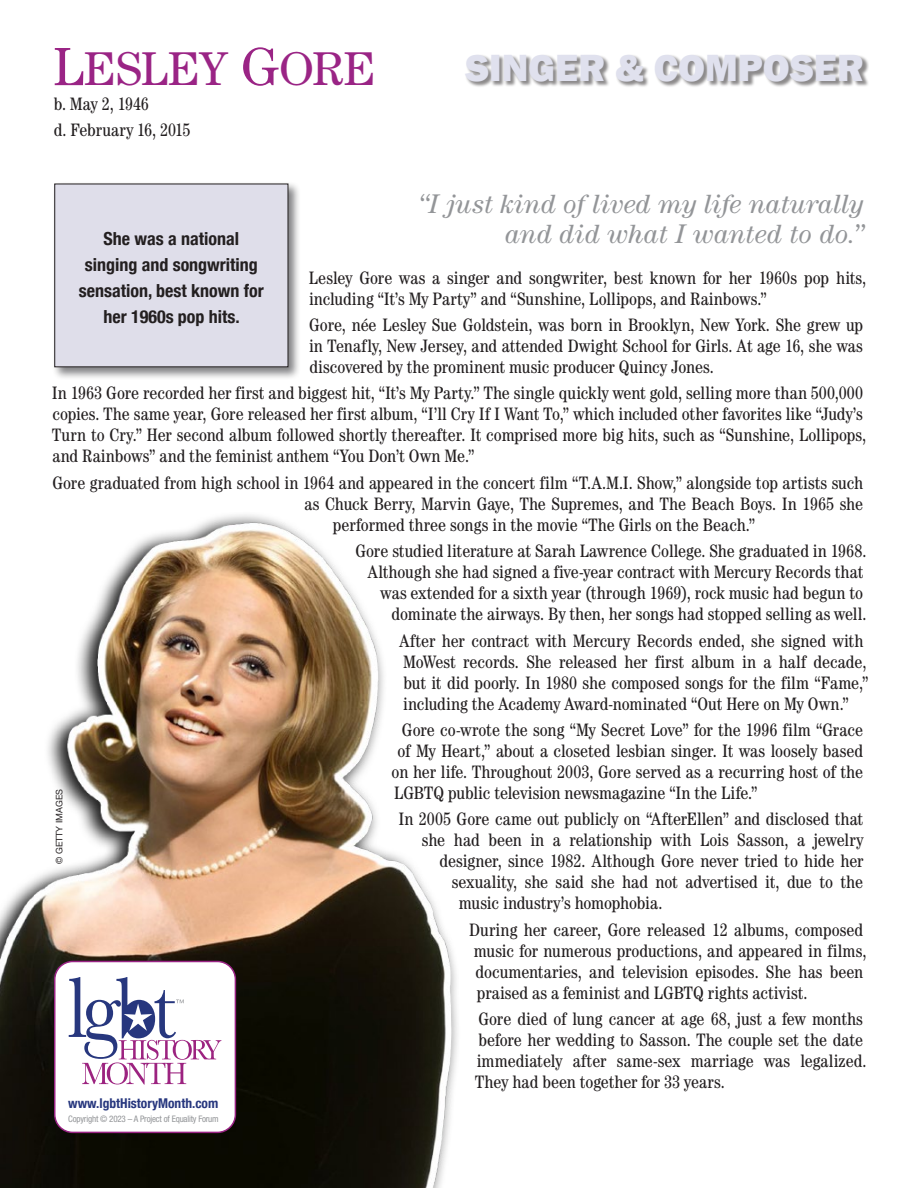
<style>
.page{position:relative;width:918px;height:1188px;background:#fff}
.page>*{position:absolute;margin:0;border:0;box-sizing:border-box;transform-origin:0 0}
.t1{font:47.55px "Century Book SC880";letter-spacing:-.01em;color:#9a2485}
.t2{font:800 39px "Franklin Gothic";color:#e0e1ee}
.BIO_TEXT{font:italic 27px/30px "Century Std";color:#939598;text-align:right}
._2016_Bio_Text{font:condensed 18px/21px "Century";color:#231f20}
.BoxTEXT{font:700 condensed 18px/26.2px "Helvetica Neue";color:#231f20;text-align:center}
.b_d__dates{font:condensed 18px "Century";letter-spacing:-.005em;color:#231f20}
.t3{font:700 condensed 13.5px "Helvetica Neue";color:#27377e}
.t4{font:condensed 9px "Helvetica Neue LT Std";letter-spacing:-.02em;color:#939598}
.t5{font:9px "Helvetica Neue";color:#231f20}
.s1{font-size:54px}
</style>
<div class="page">
<img style="left:0;top:514px;width:458px;height:674px">
<div style="left:55px;top:962px;width:180px;height:170px;background:#fff;border-radius:18px"></div>
<div style="left:54px;top:961px;width:182px;height:172px;border:2px solid #9a2485;border-radius:18px"></div>
<svg style="left:69px;top:977px;width:152px;height:108px"></svg>
<div style="left:465px;top:55px;width:404px;height:33px;background:#231f20;opacity:.52"></div>
<div style="left:52px;top:181px;width:249px;height:199px;background:#000007;opacity:.5"></div>
<div style="left:55px;top:184px;width:233px;height:183px;background:#dfdeea"></div>
<p class="t1" style="left:54px;top:41px;width:323px"><span class="s1">L</span>ESLEY <span class="s1">G</span>ORE</p>
<p class="b_d__dates" style="left:54px;top:94px;width:97px">b. May 2, 1946</p>
<p class="b_d__dates" style="left:54px;top:119px;width:138px">d. February 16, 2015</p>
<p class="t2" style="left:466px;top:43px;width:400px">SINGER &amp; COMPOSER</p>
<p class="BIO_TEXT" style="left:418px;top:189px;width:447px">“I just kind of lived my life naturally and did what I wanted to do.”</p>
<p class="BoxTEXT" style="left:79px;top:225px;width:186px">She was a national singing and songwriting sensation, best known for her 1960s pop hits.</p>
<p class="_2016_Bio_Text" style="left:309px;top:267px;width:559px">Lesley Gore was a singer and songwriter, best known for her 1960s pop hits, including “It’s My Party” and “Sunshine, Lollipops, and Rainbows.”</p>
<p class="_2016_Bio_Text" style="left:309px;top:314px;width:556px;text-align:justify">Gore, née Lesley Sue Goldstein, was born in Brooklyn, New York. She grew up in Tenafly, New Jersey, and attended Dwight School for Girls. At age 16, she was discovered by the prominent music producer Quincy Jones.</p>
<p class="_2016_Bio_Text" style="left:52px;top:383px;width:816px">In 1963 Gore recorded her first and biggest hit, “It’s My Party.” The single quickly went gold, selling more than 500,000 copies. The same year, Gore released her first album, “I’ll Cry If I Want To,” which included other favorites like “Judy’s Turn to Cry.” Her second album followed shortly thereafter. It comprised more big hits, such as “Sunshine, Lollipops, and Rainbows” and the feminist anthem “You Don’t Own Me.”</p>
<p class="_2016_Bio_Text" style="left:52px;top:472px;width:812px">Gore graduated from high school in 1964 and appeared in the concert film “T.A.M.I. Show,” alongside top artists such</p>
<p class="_2016_Bio_Text" style="left:305px;top:493px;width:560px">as Chuck Berry, Marvin Gaye, The Supremes, and The Beach Boys. In 1965 she</p>
<p class="_2016_Bio_Text" style="left:333px;top:514px;width:424px">performed three songs in the movie “The Girls on the Beach.”</p>
<p class="_2016_Bio_Text" style="left:355px;top:540px;width:513px;text-align:right">Gore studied literature at Sarah Lawrence College. She graduated in 1968.<br>Although she had signed a five-year contract with Mercury Records that was extended for a sixth year (through 1969), rock music had begun to dominate the airways. By then, her songs had stopped selling as well.</p>
<p class="_2016_Bio_Text" style="left:399px;top:630px;width:471px">After her contract with Mercury Records ended, she signed with MoWest records. She released her first album in a half decade, but it did poorly. In 1980 she composed songs for the film “Fame,” including the Academy Award-nominated “Out Here on My Own.”</p>
<p class="_2016_Bio_Text" style="left:402px;top:719px;width:463px">Gore co-wrote the song “My Secret Love” for the 1996 film “Grace</p>
<p class="_2016_Bio_Text" style="left:398px;top:740px;width:467px">of My Heart,” about a closeted lesbian singer. It was loosely based</p>
<p class="_2016_Bio_Text" style="left:392px;top:761px;width:473px">on her life. Throughout 2003, Gore served as a recurring host of the</p>
<p class="_2016_Bio_Text" style="left:394px;top:782px;width:365px">LGBTQ public television newsmagazine “In the Life.”</p>
<p class="_2016_Bio_Text" style="left:398px;top:809px;width:466px">In 2005 Gore came out publicly on “AfterEllen” and disclosed that</p>
<p class="_2016_Bio_Text" style="left:422px;top:830px;width:443px">she had been in a relationship with Lois Sasson, a jewelry</p>
<p class="_2016_Bio_Text" style="left:440px;top:851px;width:426px">designer, since 1982. Although Gore never tried to hide her</p>
<p class="_2016_Bio_Text" style="left:452px;top:872px;width:413px">sexuality, she said she had not advertised it, due to the</p>
<p class="_2016_Bio_Text" style="left:459px;top:893px;width:205px">music industry’s homophobia.</p>
<p class="_2016_Bio_Text" style="left:469px;top:919px;width:399px">During her career, Gore released 12 albums, composed music for numerous productions, and appeared in films, documentaries, and television episodes. She has been praised as a feminist and LGBTQ rights activist.</p>
<p class="_2016_Bio_Text" style="left:475px;top:1008px;width:393px">Gore died of lung cancer at age 68, just a few months before her wedding to Sasson. The couple set the date immediately after same-sex marriage was legalized.<br>They had been together for 33 years.</p>
<p class="t5" style="left:54px;top:864px;width:76px;rotate:-90deg">© GETTY IMAGES</p>
<p class="t3" style="left:68px;top:1095px;width:152px">www.lgbtHistoryMonth.com</p>
<p class="t4" style="left:68px;top:1114px;width:152px">Copyright © 2023 – A Project of Equality Forum</p>
</div>
